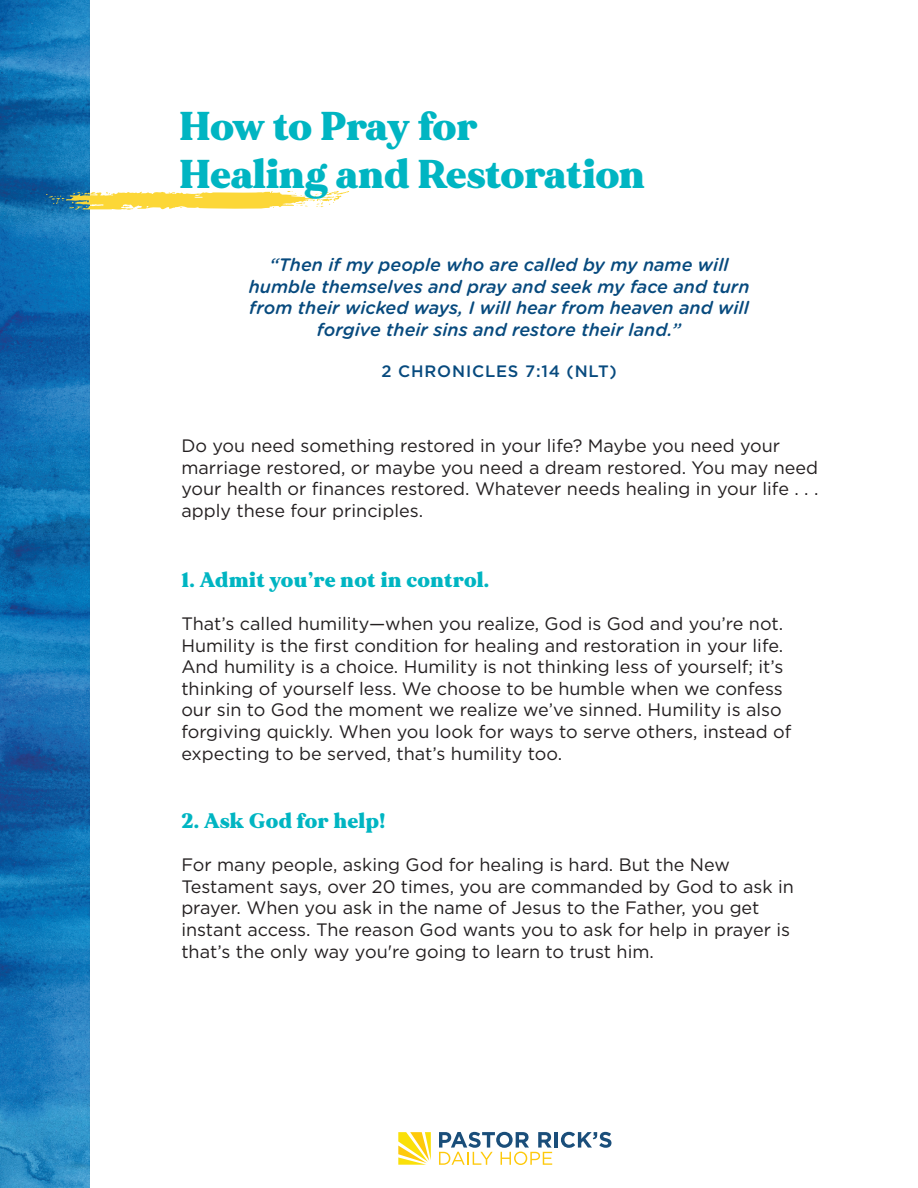
<style>
.page{position:relative;width:918px;height:1188px;background:#fff}
.page>*{position:absolute;margin:0;border:0;box-sizing:border-box;transform-origin:0 0}
.t1{font:900 40.2px/48.3px "MADE Mirage";color:#00b5c2}
.t2{font:900 21px "MADE Mirage";letter-spacing:.02em;color:#00b5c2}
.t3{font:18px/21.6px "Gotham";color:#231f20}
.t4{font:italic 500 18px/21.6px "Gotham Rounded";color:#074a7e;text-align:center}
.t5{font:500 16.5px "Gotham";letter-spacing:.05em;color:#074a7e}
</style>
<div class="page">
<img style="left:0;top:0;width:90px;height:1188px">
<svg style="left:45px;top:191px;width:304px;height:19px"></svg>
<hr style="left:554px;top:1132px;width:4px;height:16px;background:#1a4e7a">
<svg style="left:561px;top:1132px;width:50px;height:16px"></svg>
<svg style="left:439px;top:1132px;width:113px;height:33px"></svg>
<svg style="left:398px;top:1132px;width:33px;height:33px"></svg>
<h1 class="t1" style="left:179px;top:102px;width:468px">How to Pray for<br>Healing and Restoration</h1>
<p class="t4" style="left:249px;top:253px;width:502px">“Then if my people who are called by my name will humble themselves and pray and seek my face and turn from their wicked ways, I will hear from heaven and will forgive their sins and restore their land.”</p>
<p class="t5" style="left:381px;top:361px;width:237px">2 CHRONICLES 7:14 (NLT)</p>
<p class="t3" style="left:181px;top:435px;width:639px">Do you need something restored in your life? Maybe you need your marriage restored, or maybe you need a dream restored. You may need your health or finances restored. Whatever needs healing in your life . . . apply these four principles.</p>
<p class="t2" style="left:181px;top:565px;width:309px">1. Admit you’re not in control.</p>
<p class="t3" style="left:181px;top:613px;width:611px">That’s called humility—when you realize, God is God and you’re not.<br>Humility is the first condition for healing and restoration in your life.<br>And humility is a choice. Humility is not thinking less of yourself; it’s thinking of yourself less. We choose to be humble when we confess our sin to God the moment we realize we’ve sinned. Humility is also forgiving quickly. When you look for ways to serve others, instead of expecting to be served, that’s humility too.</p>
<p class="t2" style="left:181px;top:806px;width:205px">2. Ask God for help!</p>
<p class="t3" style="left:181px;top:854px;width:614px">For many people, asking God for healing is hard. But the New Testament says, over 20 times, you are commanded by God to ask in prayer. When you ask in the name of Jesus to the Father, you get instant access. The reason God wants you to ask for help in prayer is that’s the only way you're going to learn to trust him.</p>
</div>
